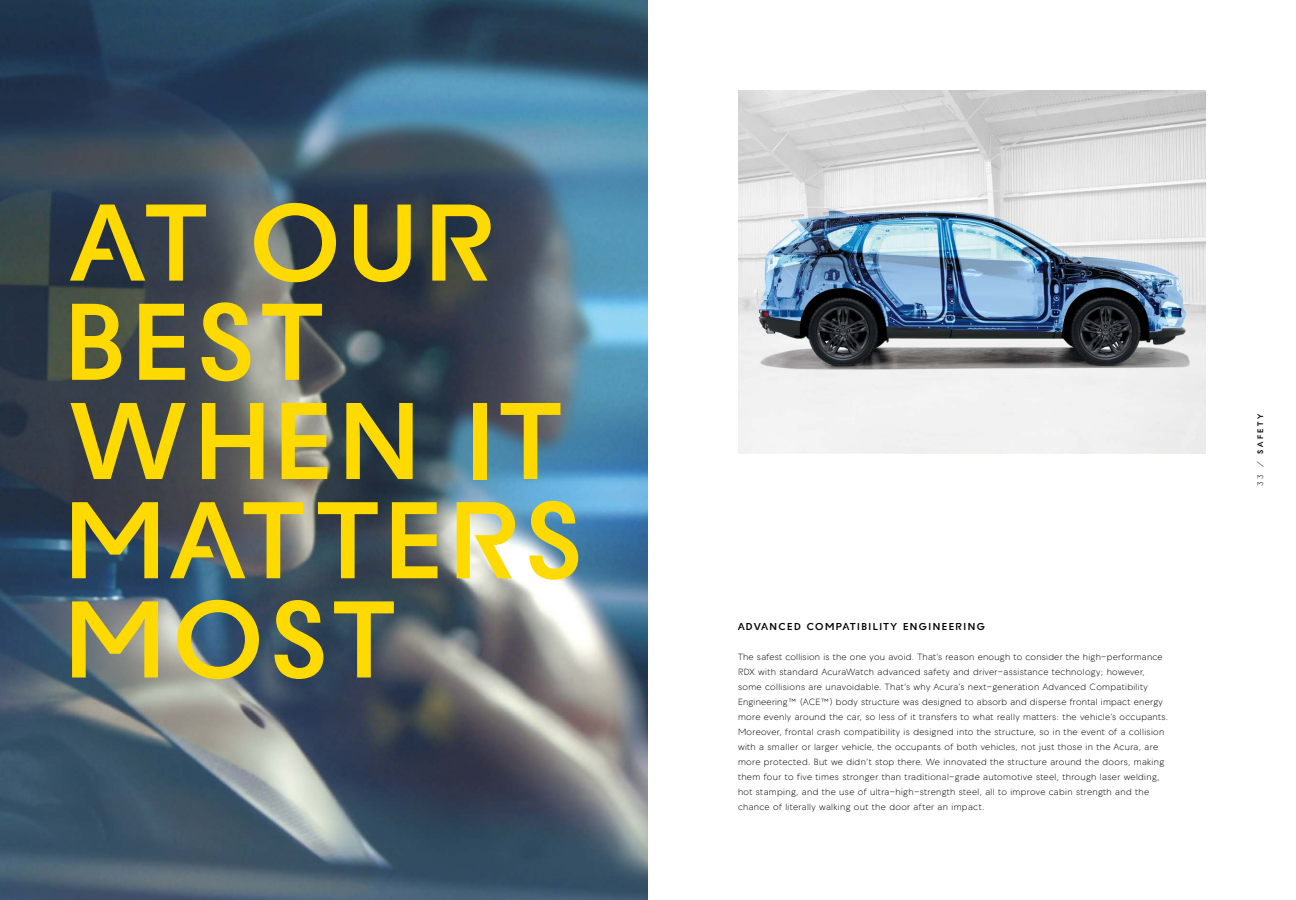
<style>
.page{position:relative;width:1296px;height:900px;background:#fff}
.page>*{position:absolute;margin:0;border:0;box-sizing:border-box;transform-origin:0 0}
.t1{font:700 108.7px/99.2px "Acura Bespoke";letter-spacing:.06em;color:#ffda00}
.t2{font:700 10px "Acura Bespoke";letter-spacing:.15em;color:#000}
.t3{font:9px/15px "Acura Bespoke";letter-spacing:.04em;color:#000}
.t4{font:700 8px "Acura Bespoke";letter-spacing:.32em;color:#000}
.s1{font-weight:400}
</style>
<div class="page">
<img style="left:0;top:0;width:648px;height:900px">
<img style="left:738px;top:90px;width:468px;height:364px">
<h1 class="t1" style="left:64px;top:191px;width:520px">AT OUR<br>BEST<br>WHEN IT<br>MATTERS<br>MOST</h1>
<p class="t2" style="left:738px;top:620px;width:248px">ADVANCED COMPATIBILITY ENGINEERING</p>
<p class="t3" style="left:738px;top:649px;width:432px">The safest collision is the one you avoid. That’s reason enough to consider the high-performance RDX with standard AcuraWatch advanced safety and driver-assistance technology; however, some collisions are unavoidable. That’s why Acura’s next-generation Advanced Compatibility Engineering™ (ACE™) body structure was designed to absorb and disperse frontal impact energy more evenly around the car, so less of it transfers to what really matters: the vehicle’s occupants.<br>Moreover, frontal crash compatibility is designed into the structure, so in the event of a collision with a smaller or larger vehicle, the occupants of both vehicles, not just those in the Acura, are more protected. But we didn’t stop there. We innovated the structure around the doors, making them four to five times stronger than traditional-grade automotive steel, through laser welding, hot stamping, and the use of ultra-high-strength steel, all to improve cabin strength and the chance of literally walking out the door after an impact.</p>
<p class="t4" style="left:1255px;top:486px;width:74px;rotate:-90deg"><span class="s1">33 /</span> SAFETY</p>
</div>
